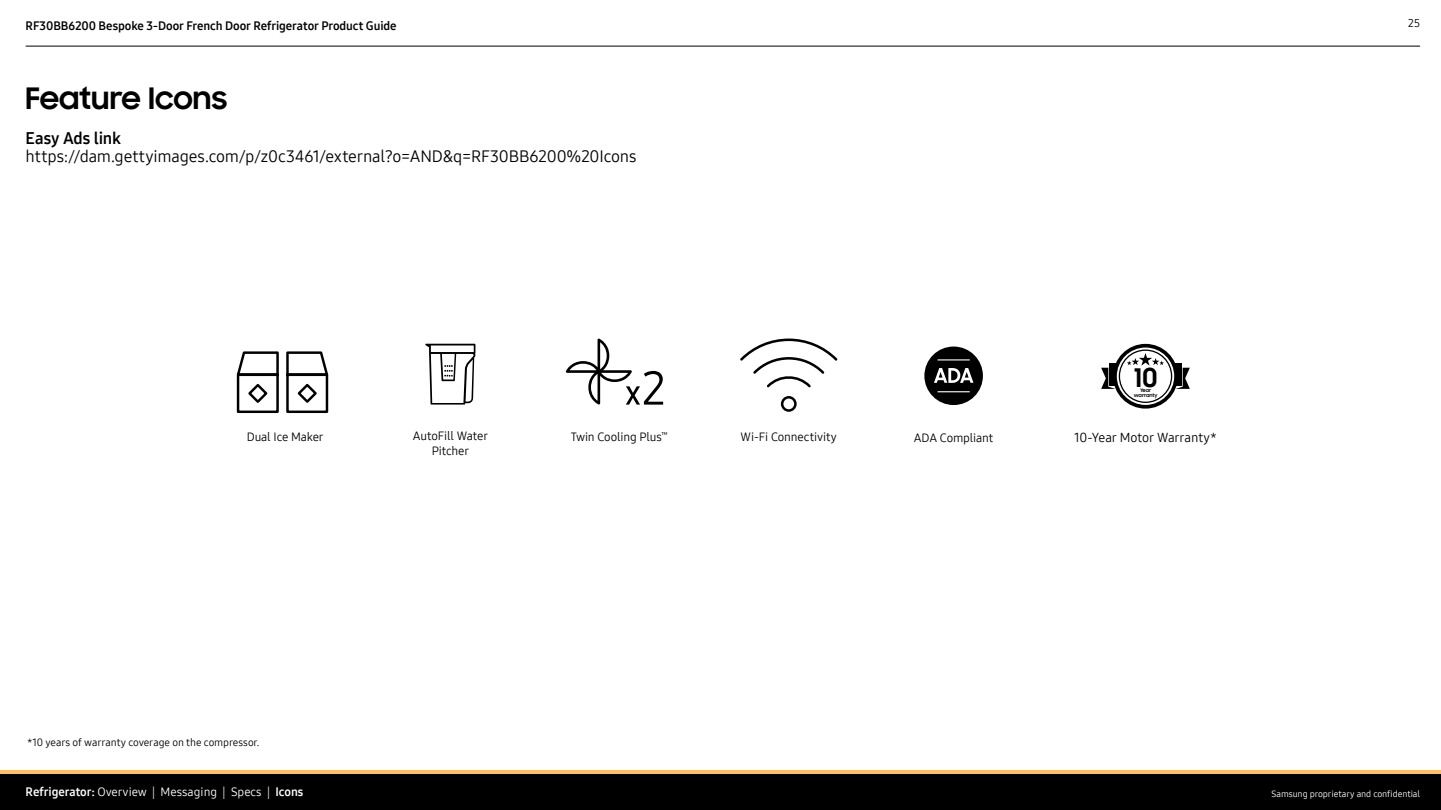
<style>
.page{position:relative;width:1441px;height:810px;background:#fff}
.page>*{position:absolute;margin:0;border:0;box-sizing:border-box;transform-origin:0 0}
.t1{font:700 30px "Samsung Sharp Sans";color:#000}
.t2{font:700 26.03px "Samsung Sharp Sans";color:#000}
.t3{font:16.5px "Samsung One 400";letter-spacing:-.01em;color:#000}
.t4{font:16.5px "Samsung One 700";letter-spacing:-.01em;color:#000101}
.t5{font:13.05px "Samsung One 400";letter-spacing:-.01em;color:#000}
.t6{font:12px/14.4px "Samsung One 400";letter-spacing:-.01em;color:#000;text-align:center}
.t7{font:12px "Samsung One 700";letter-spacing:-.005em;color:#000}
.t8{font:12px "Samsung One 400";color:#fff}
.t9{font:11.25px "Samsung One 400";color:#000101}
.t10{font:10.5px "Samsung One 400";letter-spacing:-.01em;color:#000}
.t11{font:9px "Samsung One 400";letter-spacing:-.01em;color:#fff}
.t12{font:6.98px "Samsung One 400";color:#000}
.t13{font:700 5.03px/4.5px "Samsung Sharp Sans";color:#000;text-align:center}
.s1{font-size:26.47px}
.s2{font-family:"Samsung One 700"}
</style>
<div class="page">
<div style="left:0;top:773px;width:1440px;height:37px;background:#000"></div>
<hr style="left:0;top:770px;width:1440px;height:3px;background:#fdbe5d">
<hr style="left:26px;top:46px;width:1393px;height:1px;background:#000">
<svg style="left:924px;top:347px;width:58px;height:58px"></svg>
<svg style="left:565px;top:339px;width:98px;height:66px"></svg>
<svg style="left:237px;top:351px;width:91px;height:62px"></svg>
<svg style="left:780px;top:396px;width:16px;height:16px"></svg>
<svg style="left:740px;top:339px;width:97px;height:48px"></svg>
<svg style="left:1175px;top:368px;width:14px;height:21px"></svg>
<div style="left:1174px;top:364px;width:7px;height:22px;background:#000"></div>
<svg style="left:1101px;top:368px;width:13px;height:21px"></svg>
<div style="left:1109px;top:364px;width:7px;height:22px;background:#000"></div>
<div style="left:1112px;top:344px;width:65px;height:65px;border:4px solid #000;border-radius:50%"></div>
<div style="left:1118px;top:350px;width:54px;height:53px;border:1px solid #000;border-radius:50%"></div>
<svg style="left:1126px;top:353px;width:37px;height:13px"></svg>
<svg style="left:425px;top:344px;width:50px;height:61px"></svg>
<p class="t7" style="left:26px;top:18px;width:372px">RF30BB6200 Bespoke 3-Door French Door Refrigerator Product Guide</p>
<p class="t9" style="left:1407px;top:15px;width:13px">25</p>
<h1 class="t1" style="left:26px;top:76px;width:203px">Feature Icons</h1>
<h3 class="t4" style="left:26px;top:127px;width:97px">Easy Ads link</h3>
<h3 class="t3" style="left:26px;top:145px;width:612px">https://dam.gettyimages.com/p/z0c3461/external?o=AND&amp;q=RF30BB6200%20Icons</h3>
<h2 class="t2" style="left:1133px;top:358px;width:26px">1<span class="s1">0</span></h2>
<p class="t13" style="left:1133px;top:388px;width:25px">Year warranty</p>
<p class="t6" style="left:413px;top:429px;width:77px">AutoFill Water<br>Pitcher</p>
<p class="t6" style="left:247px;top:429px;width:78px">Dual Ice Maker</p>
<p class="t12" style="left:661px;top:430px;width:8px">™</p>
<p class="t6" style="left:740px;top:429px;width:98px">Wi-Fi Connectivity</p>
<p class="t5" style="left:1074px;top:428px;width:144px">10-Year Motor Warranty*</p>
<p class="t6" style="left:570px;top:429px;width:93px">Twin Cooling Plus</p>
<p class="t6" style="left:913px;top:430px;width:81px">ADA Compliant</p>
<p class="t10" style="left:27px;top:736px;width:234px">*10 years of warranty coverage on the compressor.</p>
<p class="t8" style="left:26px;top:784px;width:279px"><span class="s2">Refrigerator:</span> Overview | Messaging | Specs | <span class="s2">Icons</span></p>
<p class="t11" style="left:1271px;top:787px;width:150px">Samsung proprietary and confidential</p>
</div>
